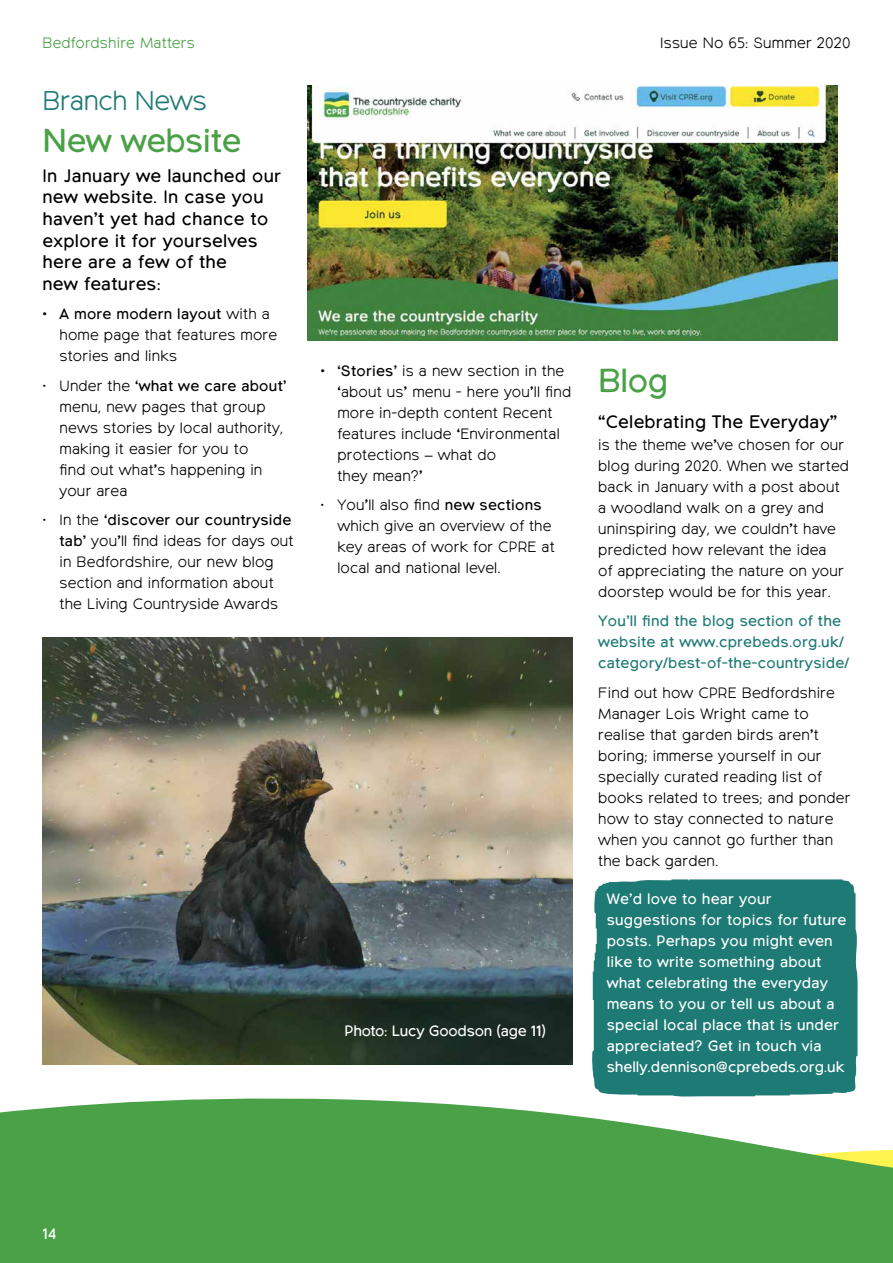
<style>
.page{position:relative;width:893px;height:1263px;background:#fff}
.page>*{position:absolute;margin:0;border:0;box-sizing:border-box;transform-origin:0 0}
.t1{font:33px "Northwoods";letter-spacing:-.015em;color:#4aa147}
.t2{font:300 27px "Northwoods";letter-spacing:-.015em;color:#1e7a75}
.t3{font:18px/21.6px "Northwoods";letter-spacing:.015em;color:#000}
.t4{font:300 15px/21px "Northwoods";letter-spacing:.015em;color:#000}
.t5{font:15px/21px "Northwoods";letter-spacing:.015em;color:#fff}
.t6{font:15px/21px "Northwoods";letter-spacing:.015em;color:#1e7a75}
.t7{font:15px "Northwoods";letter-spacing:-.015em;color:#fff}
.t8{font:300 15px "Northwoods";letter-spacing:.015em;color:#4aa147}
.s1{font-weight:400}
</style>
<div class="page">
<div style="left:592px;top:879px;width:266px;height:216px;background:#1e7a75"></div>
<div style="left:0;top:1095px;width:790px;height:168px;background:#4aa147"></div>
<svg style="left:531px;top:1102px;width:362px;height:161px"></svg>
<img style="left:308px;top:86px;width:530px;height:254px">
<img style="left:43px;top:638px;width:530px;height:426px">
<p class="t8" style="left:43px;top:34px;width:154px">Bedfordshire Matters</p>
<p class="t4" style="left:660px;top:33px;width:192px">Issue No 65: Summer 2020</p>
<h2 class="t2" style="left:43px;top:85px;width:166px">Branch News</h2>
<h1 class="t1" style="left:43px;top:121px;width:200px">New website</h1>
<p class="t3" style="left:43px;top:165px;width:240px">In January we launched our new website. In case you haven’t yet had chance to explore it for yourselves here are a few of the<br>new features:</p>
<p class="t4" style="left:60px;top:304px;width:219px;text-indent:-17px"><span class="s1">• A more modern layout</span> with a home page that features more stories and links</p>
<p class="t4" style="left:60px;top:376px;width:228px;text-indent:-17px">• Under the <span class="s1">‘what we care about’ </span>menu, new pages that group news stories by local authority, making it easier for you to<br>find out what’s happening in your area</p>
<p class="t4" style="left:60px;top:510px;width:236px;text-indent:-17px">• In the <span class="s1">‘discover our countryside tab’</span> you’ll find ideas for days out in Bedfordshire, our new blog section and information about the Living Countryside Awards</p>
<p class="t4" style="left:337px;top:360px;width:235px;text-indent:-17px"><span class="s1">• ‘Stories’</span> is a new section in the ‘about us’ menu - here you’ll find more in-depth content Recent features include ‘Environmental protections – what do<br>they mean?’</p>
<p class="t4" style="left:337px;top:495px;width:219px;text-indent:-17px">• You’ll also find <span class="s1">new sections </span>which give an overview of the key areas of work for CPRE at local and national level.</p>
<p class="t7" style="left:345px;top:1022px;width:203px">Photo: Lucy Goodson (age 11)</p>
<h1 class="t1" style="left:598px;top:362px;width:72px">Blog</h1>
<p class="t3" style="left:598px;top:412px;width:241px">“Celebrating The Everyday”</p>
<p class="t4" style="left:598px;top:435px;width:252px">is the theme we’ve chosen for our blog during 2020. When we started back in January with a post about a woodland walk on a grey and uninspiring day, we couldn’t have predicted how relevant the idea<br>of appreciating the nature on your doorstep would be for this year.</p>
<p class="t6" style="left:598px;top:611px;width:253px">You’ll find the blog section of the website at www.cprebeds.org.uk/ category/best-of-the-countryside/</p>
<p class="t4" style="left:598px;top:683px;width:254px">Find out how CPRE Bedfordshire<br>Manager Lois Wright came to realise that garden birds aren’t boring; immerse yourself in our specially curated reading list of books related to trees; and ponder how to stay connected to nature when you cannot go further than the back garden.</p>
<p class="t5" style="left:607px;top:889px;width:241px">We’d love to hear your suggestions for topics for future posts. Perhaps you might even like to write something about what celebrating the everyday means to you or tell us about a special local place that is under appreciated? Get in touch via shelly.dennison@cprebeds.org.uk</p>
<p class="t5" style="left:43px;top:1223px;width:15px">14</p>
</div>
